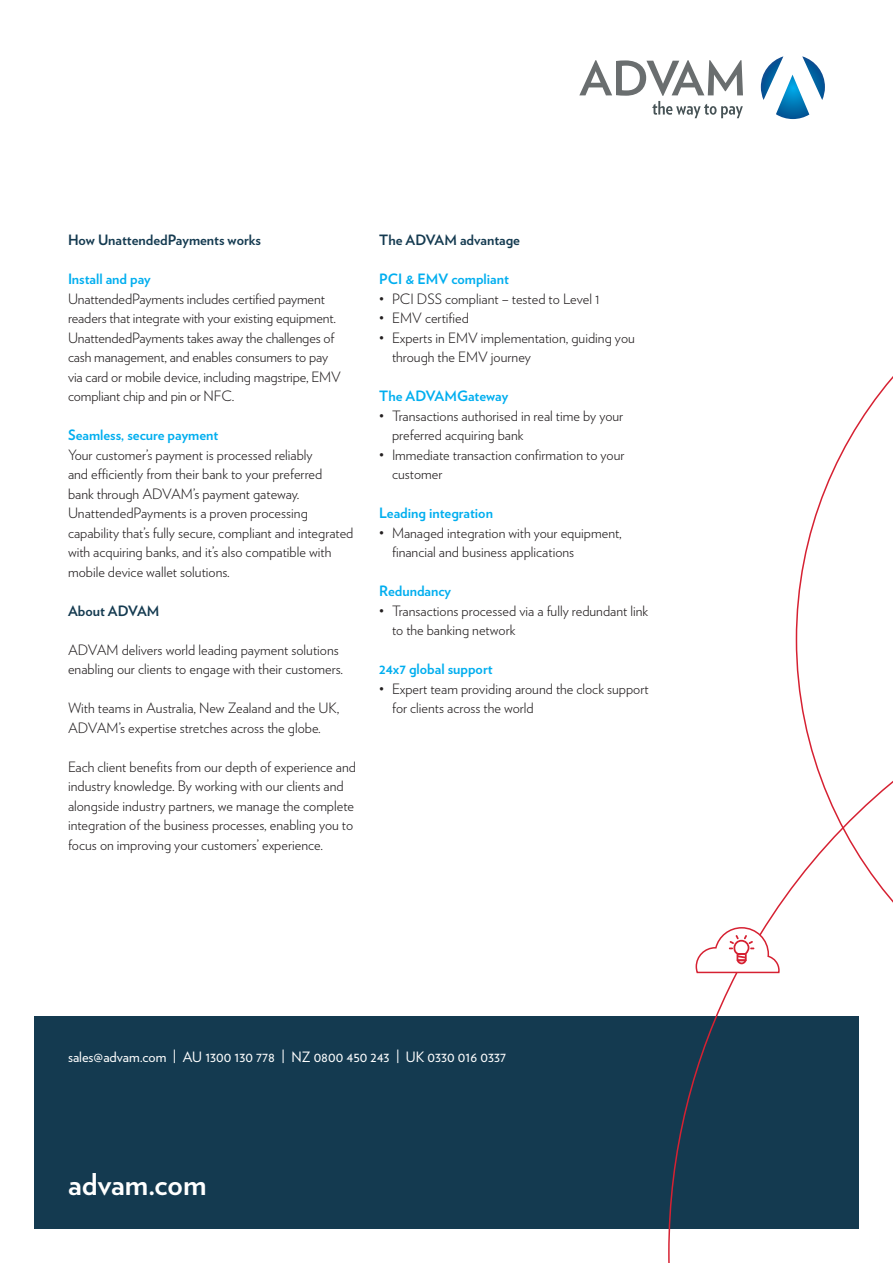
<style>
.page{position:relative;width:893px;height:1263px;background:#fff}
.page>*{position:absolute;margin:0;border:0;box-sizing:border-box;transform-origin:0 0}
.t1{font:700 30px "Verlag";color:#fff}
.t2{font:300 14.25px/19.5px "Verlag";color:#231f20}
.t3{font:700 14.25px "Verlag";color:#00aeef}
.t4{font:14.25px "Verlag";color:#fff}
.t5{font:700 14.25px "Verlag";color:#143a50}
</style>
<div class="page">
<div style="left:34px;top:1016px;width:825px;height:213px;background:#143a50"></div>
<svg style="left:795px;top:376px;width:98px;height:265px"></svg>
<svg style="left:668px;top:641px;width:134px;height:622px"></svg>
<svg style="left:695px;top:697px;width:198px;height:277px"></svg>
<svg style="left:579px;top:60px;width:164px;height:58px"></svg>
<svg style="left:761px;top:56px;width:64px;height:63px"></svg>
<p class="t5" style="left:68px;top:229px;width:195px">How UnattendedPayments works</p>
<p class="t3" style="left:68px;top:268px;width:84px">Install and pay</p>
<p class="t2" style="left:68px;top:288px;width:274px">UnattendedPayments includes certified payment readers that integrate with your existing equipment.<br>UnattendedPayments takes away the challenges of cash management, and enables consumers to pay via card or mobile device, including magstripe, EMV compliant chip and pin or NFC.</p>
<p class="t3" style="left:68px;top:424px;width:152px">Seamless, secure payment</p>
<p class="t2" style="left:68px;top:444px;width:287px">Your customer’s payment is processed reliably<br>and efficiently from their bank to your preferred<br>bank through ADVAM’s payment gateway.<br>UnattendedPayments is a proven processing capability that’s fully secure, compliant and integrated with acquiring banks, and it’s also compatible with mobile device wallet solutions.</p>
<p class="t5" style="left:68px;top:599px;width:93px">About ADVAM</p>
<p class="t2" style="left:68px;top:639px;width:277px">ADVAM delivers world leading payment solutions enabling our clients to engage with their customers.</p>
<p class="t2" style="left:68px;top:698px;width:273px">With teams in Australia, New Zealand and the UK,<br>ADVAM’s expertise stretches across the globe.</p>
<p class="t2" style="left:68px;top:756px;width:289px">Each client benefits from our depth of experience and industry knowledge. By working with our clients and alongside industry partners, we manage the complete integration of the business processes, enabling you to focus on improving your customers’ experience.</p>
<p class="t5" style="left:379px;top:229px;width:142px">The ADVAM advantage</p>
<p class="t3" style="left:379px;top:268px;width:131px">PCI &amp; EMV compliant</p>
<p class="t2" style="left:379px;top:288px;width:222px">• PCI DSS compliant – tested to Level 1</p>
<p class="t2" style="left:379px;top:308px;width:91px">• EMV certified</p>
<p class="t2" style="left:392px;top:327px;width:244px;text-indent:-13px">• Experts in EMV implementation, guiding you through the EMV journey</p>
<p class="t3" style="left:379px;top:385px;width:130px">The ADVAMGateway</p>
<p class="t2" style="left:392px;top:405px;width:233px;text-indent:-13px">• Transactions authorised in real time by your preferred acquiring bank</p>
<p class="t2" style="left:392px;top:444px;width:234px;text-indent:-13px">• Immediate transaction confirmation to your customer</p>
<p class="t3" style="left:379px;top:502px;width:115px">Leading integration</p>
<p class="t2" style="left:392px;top:522px;width:231px;text-indent:-13px">• Managed integration with your equipment, financial and business applications</p>
<p class="t3" style="left:379px;top:580px;width:73px">Redundancy</p>
<p class="t2" style="left:392px;top:600px;width:258px;text-indent:-13px">• Transactions processed via a fully redundant link to the banking network</p>
<p class="t3" style="left:379px;top:658px;width:115px">24x7 global support</p>
<p class="t2" style="left:392px;top:678px;width:258px;text-indent:-13px">• Expert team providing around the clock support for clients across the world</p>
<p class="t4" style="left:68px;top:1046px;width:440px">sales@advam.com | AU 1300 130 778 | NZ 0800 450 243 | UK 0330 016 0337</p>
<p class="t1" style="left:68px;top:1160px;width:140px">advam.com</p>
</div>
